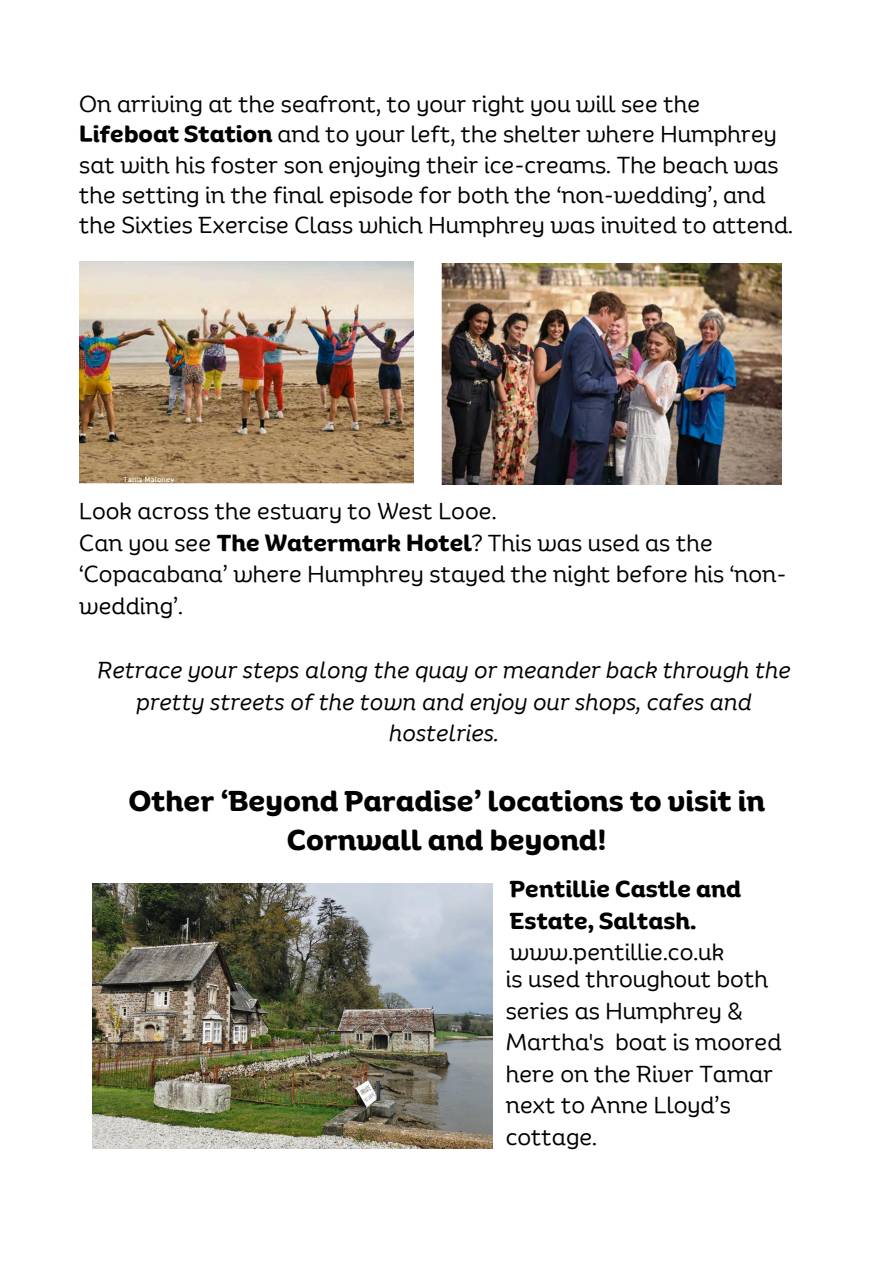
<style>
.page{position:relative;width:894px;height:1264px;background:#fff}
.page>*{position:absolute;margin:0;border:0;box-sizing:border-box;transform-origin:0 0}
.t1{font:700 27.9px/38.2px "Binate Display";color:#000;text-align:center}
.t2{font:22.5px/31.5px "Binate Display";color:#000}
.t3{font:italic 22.5px/31.5px "Binate Display";color:#000;text-align:center}
.t4{font:700 22.5px/31.5px "Binate Display";color:#000}
.t5{font:6.75px "Open Dyslexic";color:#fff}
.s1{font-weight:700}
.s2{font-weight:400}
</style>
<div class="page">
<img style="left:93px;top:884px;width:399px;height:264px">
<img style="left:79px;top:262px;width:334px;height:221px">
<img style="left:441px;top:263px;width:340px;height:222px">
<h2 class="t2" style="left:79px;top:86px;width:715px;line-height:30.3px">On arriving at the seafront, to your right you will see the <span class="s1">Lifeboat Station</span> and to your left, the shelter where Humphrey sat with his foster son enjoying their ice-creams. The beach was the setting in the final episode for both the ‘non-wedding’, and the Sixties Exercise Class which Humphrey was invited to attend.</h2>
<p class="t5" style="left:123px;top:474px;width:53px">Tania Maloney</p>
<h2 class="t2" style="left:79px;top:492px;width:708px">Look across the estuary to West Looe.<br>Can you see <span class="s1">The Watermark Hotel</span>? This was used as the ‘Copacabana’ where Humphrey stayed the night before his ‘non&shy;wedding’.</h2>
<h2 class="t3" style="left:97px;top:651px;width:694px">Retrace your steps along the quay or meander back through the pretty streets of the town and enjoy our shops, cafes and hostelries.</h2>
<h2 class="t1" style="left:129px;top:778px;width:637px">Other ‘Beyond Paradise’ locations to visit in<br>Cornwall and beyond!</h2>
<p class="t4" style="left:510px;top:870px;width:233px">Pentillie Castle and<br>Estate, Saltash. <span class="s2">www.pentillie.co.uk</span></p>
<h1 class="t2" style="left:505px;top:960px;width:277px">is used throughout both series as Humphrey &amp;<br>Martha's boat is moored here on the River Tamar next to Anne Lloyd’s cottage.</h1>
</div>
